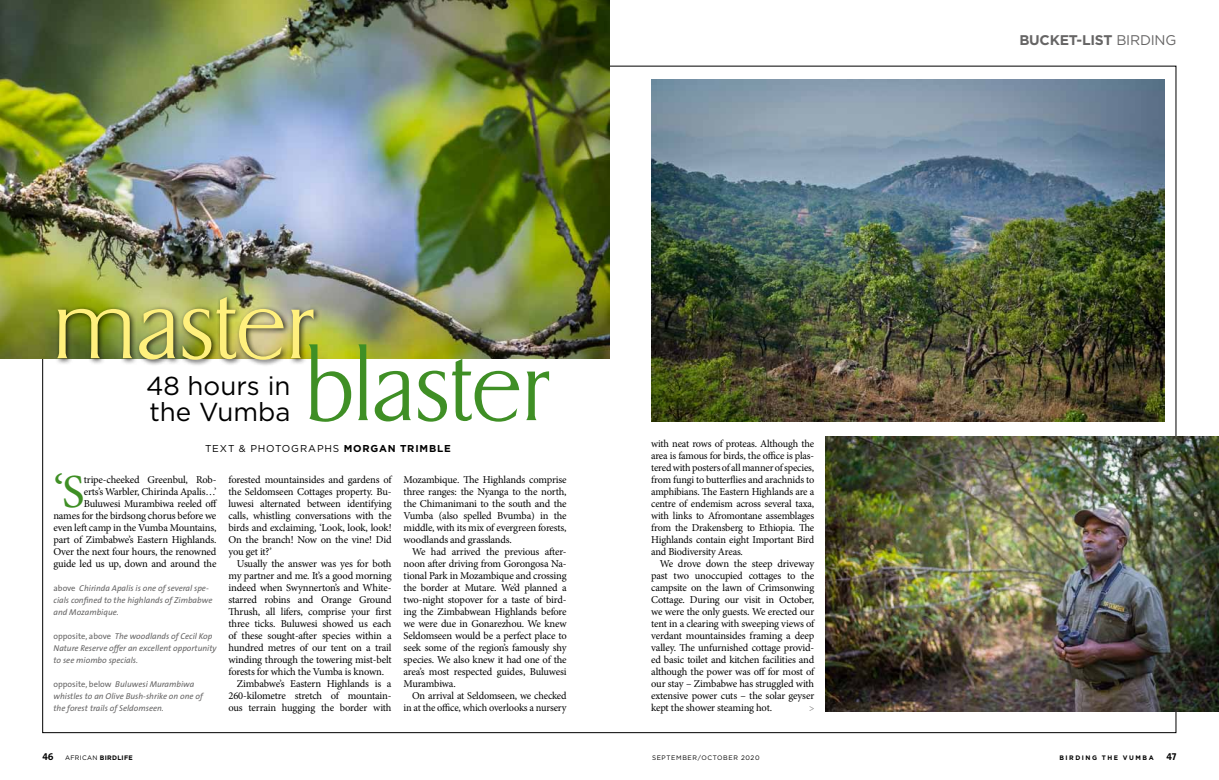
<style>
.page{position:relative;width:1219px;height:780px;background:#fff}
.page>*{position:absolute;margin:0;border:0;box-sizing:border-box;transform-origin:0 0}
.t1{font:200 105px "Dragon";color:#3f8f25}
.t2{font:200 105px "Dragon";color:#fff07d}
.t3{font:47.4px "Minion Pro";color:#3f8f25}
.t4{font:26px/26px "Gotham";color:#000}
.t5{font:700 14px "Gotham";letter-spacing:-.015em;color:#666565}
.t6{font:10.5px/12px "Minion Pro";letter-spacing:-.02em;color:#000;text-align:justify}
.t7{font:10px "Gotham";letter-spacing:.08em;color:#000}
.t8{font:10px "The Sans Bold Caps";color:#000}
.t9{font:9.5px "Minion Pro";color:#727171}
.t10{font:italic 8.5px/12px "The Sans";color:#666565}
.t11{font:6.5px "Gotham";letter-spacing:.1em;color:#000}
.t12{font:700 6.5px "Gotham";letter-spacing:.05em;color:#000}
.t13{font:700 6.5px "Gotham";letter-spacing:.24em;color:#000}
.s1{font-weight:700}
.s2{font-style:normal}
.s3{font-weight:400}
.s4{font-family:"The Sans Bold Caps";font-weight:400;font-size:10px}
</style>
<div class="page">
<img style="left:0;top:0;width:609px;height:358px">
<img style="left:826px;top:436px;width:393px;height:275px">
<div style="left:54px;top:294px;width:267px;height:73px;background:#000;opacity:.75"></div>
<img style="left:651px;top:80px;width:513px;height:341px">
<h1 class="t2" style="left:53px;top:271px;width:260px">master</h1>
<h1 class="t1" style="left:305px;top:333px;width:244px">blaster</h1>
<h3 class="t4" style="left:146px;top:372px;width:146px">48 HOURS IN<br>THE VUMBA</h3>
<p class="t7" style="left:205px;top:442px;width:247px">TEXT &amp; PHOTOGRAPHS <span class="s1">MORGAN TRIMBLE</span></p>
<h2 class="t3" style="left:53px;top:460px;width:33px">‘S</h2>
<p class="t6" style="left:53px;top:473px;width:166px;text-align:right">tripe-cheeked Greenbul, Rob-<br>erts’s Warbler, Chirinda Apalis…’ Buluwesi Murambiwa reeled off<br>names for the birdsong chorus before we even left camp in the Vumba Mountains, part of Zimbabwe’s Eastern Highlands.<br>Over the next four hours, the renowned guide led us up, down and around the</p>
<p class="t6" style="left:228px;top:473px;width:165px">forested mountainsides and gardens of the Seldomseen Cottages property. Bu&shy;luwesi alternated between identifying calls, whistling conversations with the birds and exclaiming, ‘Look, look, look!<br>On the branch! Now on the vine! Did you get it?’</p>
<p class="t6" style="left:237px;top:557px;width:156px">Usually the answer was yes for both</p>
<p class="t6" style="left:228px;top:569px;width:165px">my partner and me. It’s a good morning</p>
<p class="t6" style="left:228px;top:581px;width:165px">indeed when Swynnerton’s and White-</p>
<p class="t6" style="left:228px;top:593px;width:165px">starred robins and Orange Ground</p>
<p class="t6" style="left:228px;top:605px;width:165px">Thrush, all lifers, comprise your first</p>
<p class="t6" style="left:228px;top:617px;width:165px">three ticks. Buluwesi showed us each</p>
<p class="t6" style="left:228px;top:629px;width:165px">of these sought-after species within a</p>
<p class="t6" style="left:228px;top:641px;width:165px">hundred metres of our tent on a trail</p>
<p class="t6" style="left:228px;top:653px;width:165px">winding through the towering mist-belt</p>
<p class="t6" style="left:228px;top:665px;width:157px">forests for which the Vumba is known.</p>
<p class="t6" style="left:237px;top:677px;width:156px">Zimbabwe’s Eastern Highlands is a</p>
<p class="t6" style="left:228px;top:689px;width:165px">260-kilometre stretch of mountain-</p>
<p class="t6" style="left:228px;top:701px;width:165px">ous terrain hugging the border with</p>
<p class="t10" style="left:54px;top:582px;width:160px"><span class="s2">above</span> Chirinda Apalis is one of several spe&shy;cials confined to the highlands of Zimbabwe and Mozambique.</p>
<p class="t10" style="left:54px;top:630px;width:165px"><span class="s2">opposite, above</span> The woodlands of Cecil Kop<br>Nature Reserve offer an excellent opportunity to see miombo specials.</p>
<p class="t10" style="left:54px;top:678px;width:151px"><span class="s2">opposite, below</span> Buluwesi Murambiwa whistles to an Olive Bush-shrike on one of the forest trails of Seldomseen.</p>
<p class="t6" style="left:404px;top:473px;width:165px">Mozambique. The Highlands comprise three ranges: the Nyanga to the north, the Chimanimani to the south and the Vumba (also spelled Bvumba) in the middle, with its mix of evergreen forests, woodlands and grasslands.</p>
<p class="t6" style="left:404px;top:545px;width:165px;text-indent:9px">We had arrived the previous after&shy;noon after driving from Gorongosa Na&shy;tional Park in Mozambique and crossing the border at Mutare. We’d planned a two-night stopover for a taste of bird&shy;ing the Zimbabwean Highlands before we were due in Gonarezhou. We knew Seldomseen would be a perfect place to seek some of the region’s famously shy species. We also knew it had one of the area’s most respected guides, Buluwesi Murambiwa.</p>
<p class="t6" style="left:404px;top:689px;width:165px;text-align:right">On arrival at Seldomseen, we checked in at the office, which overlooks a nursery</p>
<p class="t6" style="left:651px;top:437px;width:165px">with neat rows of proteas. Although the area is famous for birds, the office is plas&shy;tered with posters of all manner of species, from fungi to butterflies and arachnids to amphibians. The Eastern Highlands are a centre of endemism across several taxa, with links to Afromontane assemblages from the Drakensberg to Ethiopia. The Highlands contain eight Important Bird and Biodiversity Areas.</p>
<p class="t6" style="left:651px;top:557px;width:165px;text-indent:9px">We drove down the steep driveway past two unoccupied cottages to the campsite on the lawn of Crimsonwing Cottage. During our visit in October, we were the only guests. We erected our tent in a clearing with sweeping views of verdant mountainsides framing a deep valley. The unfurnished cottage provid&shy;ed basic toilet and kitchen facilities and although the power was off for most of our stay – Zimbabwe has struggled with extensive power cuts – the solar geyser kept the shower steaming hot.</p>
<p class="t9" style="left:809px;top:701px;width:7px">&gt;</p>
<h3 class="t5" style="left:1019px;top:31px;width:159px">BUCKET-LIST <span class="s3">BIRDING</span></h3>
<p class="t12" style="left:42px;top:753px;width:92px"><span class="s4">46</span> <span class="s3">AFRICAN</span> BIRDLIFE</p>
<p class="t11" style="left:652px;top:753px;width:109px">SEPTEMBER/OCTOBER 2020</p>
<p class="t13" style="left:1059px;top:753px;width:96px">BIRDING THE VUMBA</p>
<p class="t8" style="left:1166px;top:747px;width:12px">47</p>
</div>
